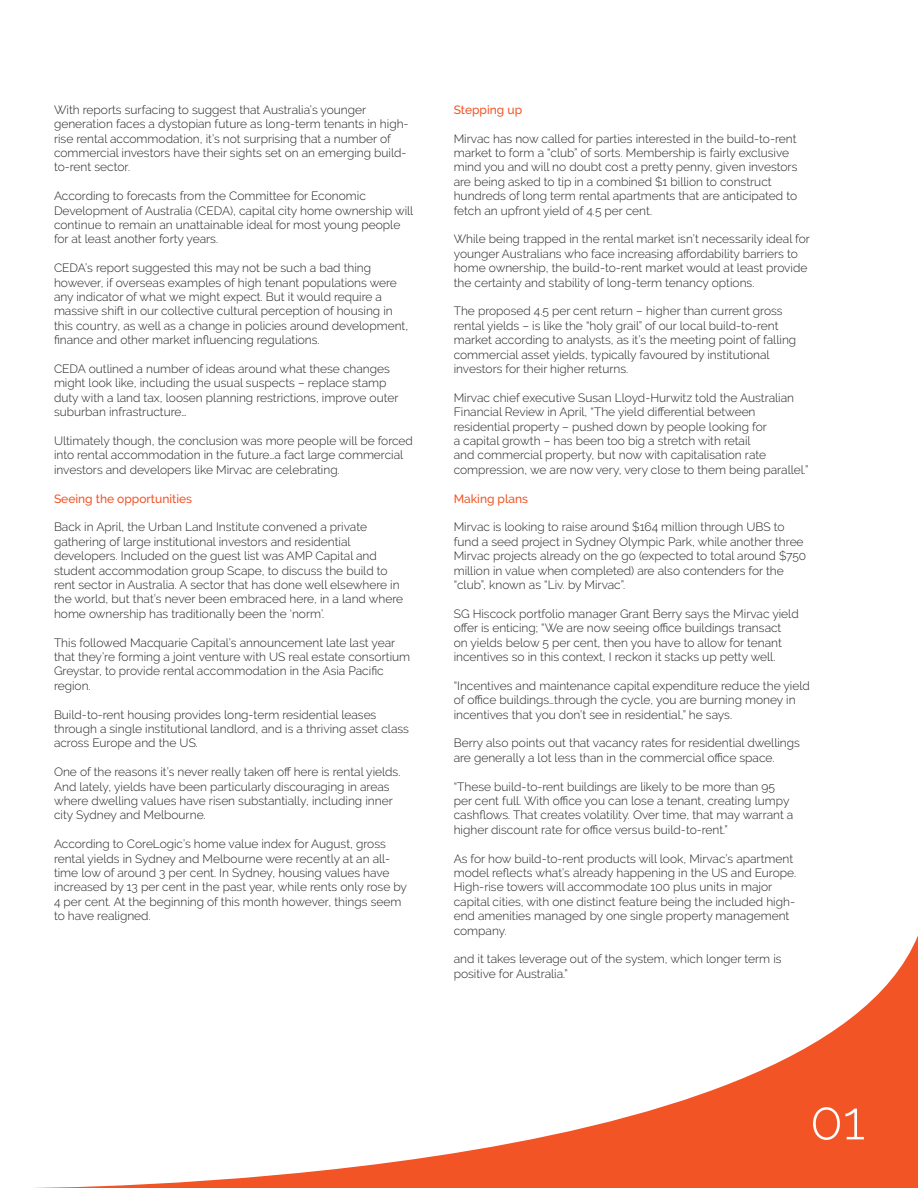
<style>
.page{position:relative;width:918px;height:1188px;background:#fff}
.page>*{position:absolute;margin:0;border:0;box-sizing:border-box;transform-origin:0 0}
.t1{font:300 54px "Raleway";color:#fff}
.t2{font:300 12px/14.4px "Raleway";color:#231f20}
.t3{font:500 12px "Raleway";color:#f25426}
</style>
<div class="page">
<svg style="left:33px;top:935px;width:885px;height:253px"></svg>
<p class="t2" style="left:54px;top:103px;width:356px">With reports surfacing to suggest that Australia’s younger generation faces a dystopian future as long-term tenants in high&shy;rise rental accommodation, it’s not surprising that a number of commercial investors have their sights set on an emerging build&shy;to-rent sector.</p>
<p class="t2" style="left:54px;top:190px;width:361px">According to forecasts from the Committee for Economic Development of Australia (CEDA), capital city home ownership will continue to remain an unattainable ideal for most young people for at least another forty years.</p>
<p class="t2" style="left:54px;top:262px;width:356px">CEDA’s report suggested this may not be such a bad thing however, if overseas examples of high tenant populations were any indicator of what we might expect. But it would require a massive shift in our collective cultural perception of housing in this country, as well as a change in policies around development, finance and other market influencing regulations.</p>
<p class="t2" style="left:54px;top:362px;width:346px">CEDA outlined a number of ideas around what these changes might look like, including the usual suspects – replace stamp duty with a land tax, loosen planning restrictions, improve outer suburban infrastructure…</p>
<p class="t2" style="left:54px;top:434px;width:361px">Ultimately though, the conclusion was more people will be forced into rental accommodation in the future…a fact large commercial investors and developers like Mirvac are celebrating.</p>
<p class="t3" style="left:54px;top:494px;width:140px">Seeing the opportunities</p>
<p class="t2" style="left:54px;top:521px;width:351px">Back in April, the Urban Land Institute convened a private gathering of large institutional investors and residential developers. Included on the guest list was AMP Capital and student accommodation group Scape, to discuss the build to rent sector in Australia. A sector that has done well elsewhere in the world, but that’s never been embraced here, in a land where home ownership has traditionally been the ‘norm’.</p>
<p class="t2" style="left:54px;top:636px;width:358px">This followed Macquarie Capital’s announcement late last year that they’re forming a joint venture with US real estate consortium Greystar, to provide rental accommodation in the Asia Pacific region.</p>
<p class="t2" style="left:54px;top:708px;width:357px">Build-to-rent housing provides long-term residential leases through a single institutional landlord, and is a thriving asset class across Europe and the US.</p>
<p class="t2" style="left:54px;top:765px;width:348px">One of the reasons it’s never really taken off here is rental yields.<br>And lately, yields have been particularly discouraging in areas where dwelling values have risen substantially, including inner city Sydney and Melbourne.</p>
<p class="t2" style="left:54px;top:838px;width:355px">According to CoreLogic’s home value index for August, gross rental yields in Sydney and Melbourne were recently at an all&shy;time low of around 3 per cent. In Sydney, housing values have increased by 13 per cent in the past year, while rents only rose by 4 per cent. At the beginning of this month however, things seem to have realigned.</p>
<p class="t3" style="left:454px;top:105px;width:70px">Stepping up</p>
<p class="t2" style="left:454px;top:132px;width:345px">Mirvac has now called for parties interested in the build-to-rent market to form a “club” of sorts. Membership is fairly exclusive mind you and will no doubt cost a pretty penny, given investors are being asked to tip in a combined $1 billion to construct hundreds of long term rental apartments that are anticipated to fetch an upfront yield of 4.5 per cent.</p>
<p class="t2" style="left:454px;top:233px;width:358px">While being trapped in the rental market isn’t necessarily ideal for younger Australians who face increasing affordability barriers to home ownership, the build-to-rent market would at least provide the certainty and stability of long-term tenancy options.</p>
<p class="t2" style="left:454px;top:305px;width:344px">The proposed 4.5 per cent return – higher than current gross rental yields – is like the “holy grail” of our local build-to-rent market according to analysts, as it’s the meeting point of falling commercial asset yields, typically favoured by institutional investors for their higher returns.</p>
<p class="t2" style="left:454px;top:391px;width:356px">Mirvac chief executive Susan Lloyd-Hurwitz told the Australian Financial Review in April, “The yield differential between residential property – pushed down by people looking for<br>a capital growth – has been too big a stretch with retail<br>and commercial property, but now with capitalisation rate compression, we are now very, very close to them being parallel.”</p>
<p class="t3" style="left:454px;top:494px;width:76px">Making plans</p>
<p class="t2" style="left:454px;top:521px;width:354px">Mirvac is looking to raise around $164 million through UBS to fund a seed project in Sydney Olympic Park, while another three Mirvac projects already on the go (expected to total around $750 million in value when completed) are also contenders for the “club”, known as “Liv. by Mirvac”.</p>
<p class="t2" style="left:454px;top:607px;width:347px">SG Hiscock portfolio manager Grant Berry says the Mirvac yield offer is enticing; “We are now seeing office buildings transact<br>on yields below 5 per cent, then you have to allow for tenant incentives so in this context, I reckon it stacks up petty well.</p>
<p class="t2" style="left:454px;top:679px;width:358px">“Incentives and maintenance capital expenditure reduce the yield of office buildings…through the cycle, you are burning money in incentives that you don’t see in residential,” he says.</p>
<p class="t2" style="left:454px;top:737px;width:348px">Berry also points out that vacancy rates for residential dwellings are generally a lot less than in the commercial office space.</p>
<p class="t2" style="left:454px;top:780px;width:341px">“These build-to-rent buildings are likely to be more than 95 per cent full. With office you can lose a tenant, creating lumpy cashflows. That creates volatility. Over time, that may warrant a higher discount rate for office versus build-to-rent.”</p>
<p class="t2" style="left:454px;top:852px;width:344px">As for how build-to-rent products will look, Mirvac’s apartment model reflects what’s already happening in the US and Europe.<br>High-rise towers will accommodate 100 plus units in major capital cities, with one distinct feature being the included high&shy;end amenities managed by one single property management company.</p>
<p class="t2" style="left:454px;top:953px;width:329px">and it takes leverage out of the system, which longer term is positive for Australia.”</p>
<h1 class="t1" style="left:810px;top:1095px;width:57px">01</h1>
</div>
